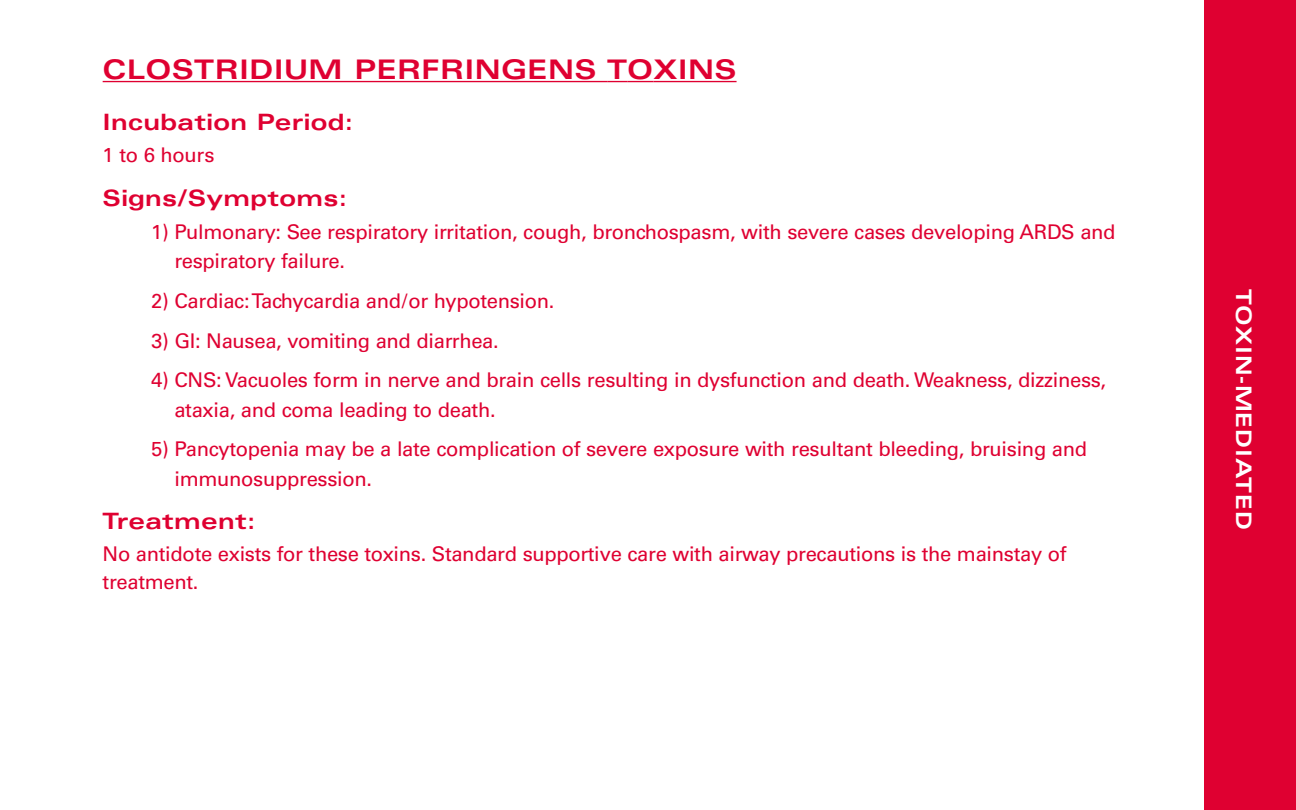
<style>
.page{position:relative;width:1296px;height:810px;background:#fff}
.page>*{position:absolute;margin:0;border:0;box-sizing:border-box;transform-origin:0 0}
.t1{font:700 expanded 27px "Univers";letter-spacing:.015em;color:#df0031}
.t2{font:700 expanded 22.5px "Univers";letter-spacing:.015em;color:#df0031}
.t3{font:700 expanded 21.38px "Univers";letter-spacing:.035em;color:#fff}
.t4{font:20.25px/29.2px "Univers";letter-spacing:-.015em;color:#df0031}
</style>
<div class="page">
<div style="left:1204px;top:0;width:92px;height:810px;background:#df0031"></div>
<hr style="left:103px;top:81px;width:504px;height:1px;background:#df0031">
<svg style="left:607px;top:81px;width:46px;height:1px"></svg>
<hr style="left:653px;top:81px;width:84px;height:1px;background:#df0031">
<h1 class="t1" style="left:103px;top:59px;width:635px">CLOSTRIDIUM PERFRINGENS TOXINS</h1>
<p class="t2" style="left:103px;top:114px;width:252px">Incubation Period:</p>
<p class="t4" style="left:103px;top:142px;width:113px">1 to 6 hours</p>
<p class="t2" style="left:103px;top:189px;width:246px">Signs/Symptoms:</p>
<p class="t4" style="left:174px;top:219px;width:943px;text-indent:-23px">1) Pulmonary: See respiratory irritation, cough, bronchospasm, with severe cases developing ARDS and respiratory failure.</p>
<p class="t4" style="left:151px;top:288px;width:405px">2) Cardiac: Tachycardia and/or hypotension.</p>
<p class="t4" style="left:151px;top:328px;width:349px">3) GI: Nausea, vomiting and diarrhea.</p>
<p class="t4" style="left:174px;top:367px;width:933px;text-indent:-23px">4) CNS: Vacuoles form in nerve and brain cells resulting in dysfunction and death. Weakness, dizziness, ataxia, and coma leading to death.</p>
<p class="t4" style="left:174px;top:436px;width:914px;text-indent:-23px">5) Pancytopenia may be a late complication of severe exposure with resultant bleeding, bruising and immunosuppression.</p>
<p class="t2" style="left:103px;top:513px;width:154px">Treatment:</p>
<p class="t4" style="left:103px;top:542px;width:965px;line-height:28.1px">No antidote exists for these toxins. Standard supportive care with airway precautions is the mainstay of treatment.</p>
<p class="t3" style="left:1252px;top:289px;width:242px;rotate:90deg">TOXIN-MEDIATED</p>
</div>
